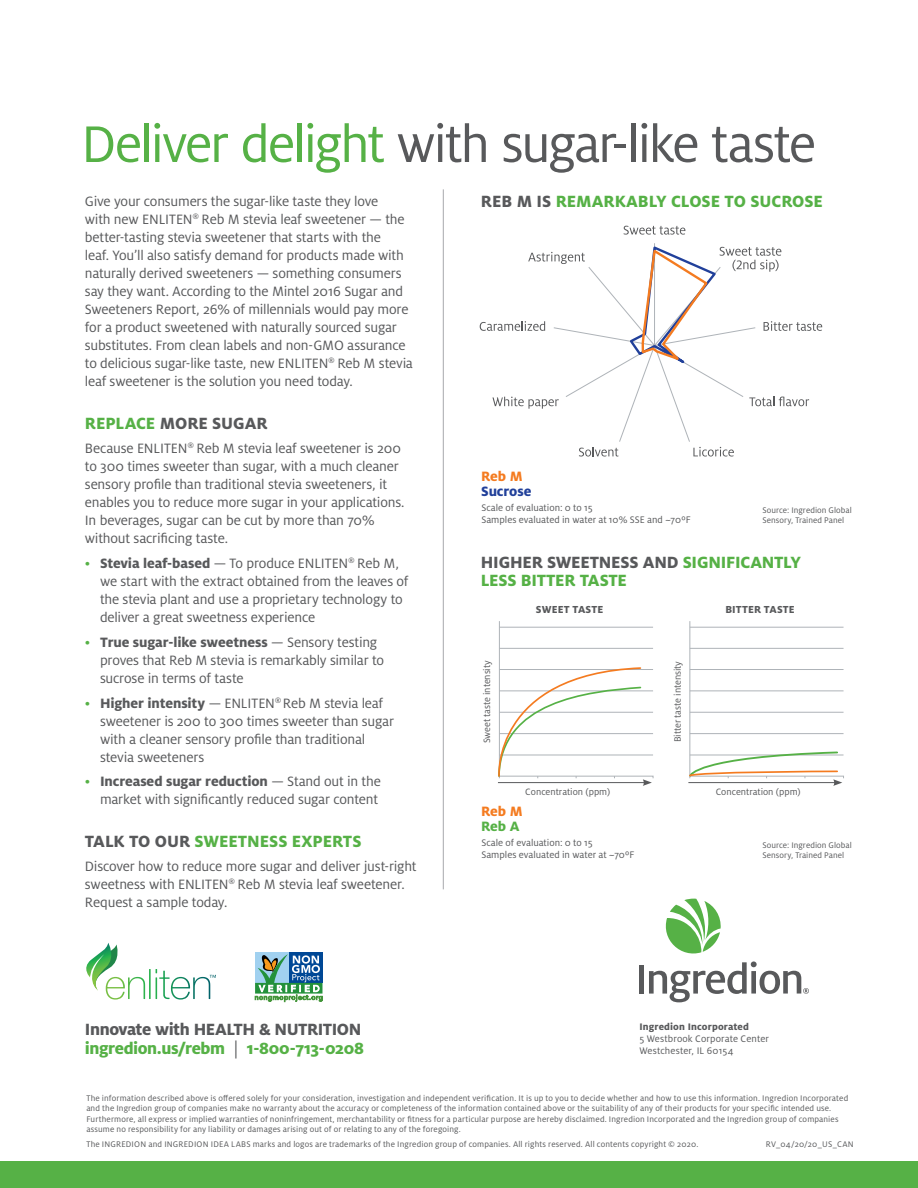
<style>
.page{position:relative;width:918px;height:1188px;background:#fff}
.page>*{position:absolute;margin:0;border:0;box-sizing:border-box;transform-origin:0 0}
.FS_SmallSub{font:57px "Milo Pro";letter-spacing:-.04em;color:#58595b}
.t1{font:800 18px/18px "Milo Pro";letter-spacing:-.015em;color:#56b146}
.t2{font:800 18px "Milo Pro";color:#58595b}
.t3{font:15px/18px "Milo Pro";letter-spacing:-.015em;color:#58595b}
.t4{font:800 15px "Milo Pro";letter-spacing:-.005em;color:#f47b20}
.t5{font:800 15px "Milo Pro";letter-spacing:-.005em;color:#21409a}
.t6{font:800 15px "Milo Pro";color:#56b146}
.FS_SideBar_Head{font:800 11.25px "Milo Pro";letter-spacing:.01em;color:#58595b}
.FS_BackAddress{font:10.5px "Milo Pro";color:#58595b}
.FS_BackAddress-2{font:800 10.5px "Milo Pro";letter-spacing:.01em;color:#58595b}
.FS_SideBar_Head-2{font:10.2px "Milo Pro";letter-spacing:-.005em;color:#58595b}
.Frnt_Body{font:9px/10.5px "Milo Pro";letter-spacing:.01em;color:#58595b}
.s1{color:#56b146}
.s2{color:#58595b}
.s3{font-weight:800}
.s4{font-weight:400;color:#58595b}
</style>
<div class="page">
<div style="left:0;top:1161px;width:918px;height:27px;background:#56b146"></div>
<svg style="left:498px;top:621px;width:156px;height:165px"></svg>
<svg style="left:688px;top:621px;width:156px;height:165px"></svg>
<hr style="left:443px;top:189px;width:1px;height:700px;background:#a7a9ac">
<div style="left:639px;top:965px;width:5px;height:29px;background:#58595b"></div>
<svg style="left:649px;top:898px;width:160px;height:104px"></svg>
<svg style="left:254px;top:952px;width:69px;height:51px"></svg>
<div style="left:255px;top:953px;width:34px;height:30px;background:#a1d1f0"></div>
<div style="left:289px;top:953px;width:33px;height:30px;background:#004896"></div>
<svg style="left:255px;top:954px;width:68px;height:48px"></svg>
<svg style="left:86px;top:943px;width:35px;height:48px"></svg>
<svg style="left:128px;top:969px;width:88px;height:31px"></svg>
<svg style="left:624px;top:226px;width:61px;height:9px"></svg>
<svg style="left:480px;top:243px;width:342px;height:214px"></svg>
<p class="FS_SmallSub" style="left:81px;top:113px;width:736px"><span class="s1">Deliver delight</span> with sugar-like taste</p>
<p class="t1" style="left:481px;top:193px;width:343px"><span class="s2">REB M IS</span> REMARKABLY CLOSE TO SUCROSE</p>
<p class="t3" style="left:85px;top:193px;width:330px">Give your consumers the sugar-like taste they love<br>with new ENLITEN<sup>®</sup> Reb M stevia leaf sweetener — the better-tasting stevia sweetener that starts with the<br>leaf. You’ll also satisfy demand for products made with naturally derived sweeteners — something consumers say they want. According to the Mintel 2016 Sugar and Sweeteners Report, 26% of millennials would pay more for a product sweetened with naturally sourced sugar substitutes. From clean labels and non-GMO assurance to delicious sugar-like taste, new ENLITEN<sup>®</sup> Reb M stevia leaf sweetener is the solution you need today.</p>
<p class="t2" style="left:85px;top:413px;width:184px"><span class="s1">REPLACE</span> MORE SUGAR</p>
<p class="t3" style="left:85px;top:440px;width:321px">Because ENLITEN<sup>®</sup> Reb M stevia leaf sweetener is 200 to 300 times sweeter than sugar, with a much cleaner sensory profile than traditional stevia sweeteners, it enables you to reduce more sugar in your applications.<br>In beverages, sugar can be cut by more than 70% without sacrificing taste.</p>
<p class="t3" style="left:100px;top:555px;width:310px;text-indent:-15px"><span class="s1">•</span> <span class="s3">Stevia leaf-based</span> — To produce ENLITEN<sup>®</sup> Reb M, we start with the extract obtained from the leaves of the stevia plant and use a proprietary technology to deliver a great sweetness experience</p>
<p class="t3" style="left:100px;top:633px;width:286px;text-indent:-15px"><span class="s1">•</span> <span class="s3">True sugar-like sweetness</span> — Sensory testing proves that Reb M stevia is remarkably similar to sucrose in terms of taste</p>
<p class="t3" style="left:100px;top:694px;width:296px;text-indent:-15px"><span class="s1">•</span> <span class="s3">Higher intensity</span> — ENLITEN<sup>®</sup> Reb M stevia leaf sweetener is 200 to 300 times sweeter than sugar with a cleaner sensory profile than traditional stevia sweeteners</p>
<p class="t3" style="left:85px;top:773px;width:298px;text-align:right"><span class="s1">•</span> <span class="s3">Increased sugar reduction</span> — Stand out in the market with significantly reduced sugar content</p>
<p class="t1" style="left:85px;top:832px;width:278px"><span class="s2">TALK TO OUR</span> SWEETNESS EXPERTS</p>
<p class="t3" style="left:85px;top:858px;width:333px">Discover how to reduce more sugar and deliver just-right sweetness with ENLITEN<sup>®</sup> Reb M stevia leaf sweetener.<br>Request a sample today.</p>
<p class="t4" style="left:481px;top:468px;width:43px">Reb M</p>
<p class="t5" style="left:481px;top:483px;width:52px">Sucrose</p>
<p class="FS_BackAddress" style="left:481px;top:502px;width:113px">Scale of evaluation: 0 to 15</p>
<p class="FS_BackAddress" style="left:481px;top:514px;width:211px">Samples evaluated in water at 10% SSE and ~70ºF</p>
<p class="Frnt_Body" style="left:762px;top:505px;width:91px">Source: Ingredion Global<br>Sensory, Trained Panel</p>
<p class="t1" style="left:481px;top:554px;width:322px"><span class="s2">HIGHER SWEETNESS AND</span> SIGNIFICANTLY<br>LESS BITTER TASTE</p>
<p class="FS_SideBar_Head" style="left:536px;top:603px;width:69px">SWEET TASTE</p>
<p class="FS_SideBar_Head" style="left:725px;top:603px;width:71px">BITTER TASTE</p>
<p class="FS_SideBar_Head-2" style="left:482px;top:743px;width:84px;rotate:-90deg">Sweet taste intensity</p>
<p class="FS_SideBar_Head-2" style="left:672px;top:742px;width:83px;rotate:-90deg">Bitter taste intensity</p>
<p class="FS_SideBar_Head-2" style="left:525px;top:786px;width:86px">Concentration (ppm)</p>
<p class="FS_SideBar_Head-2" style="left:716px;top:786px;width:86px">Concentration (ppm)</p>
<p class="t4" style="left:481px;top:803px;width:43px">Reb M</p>
<p class="t6" style="left:481px;top:818px;width:40px">Reb A</p>
<p class="FS_BackAddress" style="left:481px;top:837px;width:113px">Scale of evaluation: 0 to 15</p>
<p class="FS_BackAddress" style="left:481px;top:849px;width:155px">Samples evaluated in water at ~70ºF</p>
<p class="Frnt_Body" style="left:762px;top:840px;width:91px">Source: Ingredion Global<br>Sensory, Trained Panel</p>
<p class="t1" style="left:85px;top:1019px;width:280px;line-height:19.5px"><span class="s2">Innovate with HEALTH &amp; NUTRITION </span>ingredion.us/rebm <span class="s4">|</span> 1-800-713-0208</p>
<p class="FS_BackAddress-2" style="left:639px;top:1021px;width:111px">Ingredion Incorporated</p>
<p class="FS_BackAddress" style="left:639px;top:1033px;width:131px">5 Westbrook Corporate Center</p>
<p class="FS_BackAddress" style="left:639px;top:1045px;width:96px">Westchester, IL 60154</p>
<p class="Frnt_Body" style="left:86px;top:1093px;width:763px">The information described above is offered solely for your consideration, investigation and independent verification. It is up to you to decide whether and how to use this information. Ingredion Incorporated and the Ingredion group of companies make no warranty about the accuracy or completeness of the information contained above or the suitability of any of their products for your specific intended use.<br>Furthermore, all express or implied warranties of noninfringement, merchantability or fitness for a particular purpose are hereby disclaimed. Ingredion Incorporated and the Ingredion group of companies assume no responsibility for any liability or damages arising out of or relating to any of the foregoing.</p>
<p class="Frnt_Body" style="left:86px;top:1139px;width:614px">The INGREDION and INGREDION IDEA LABS marks and logos are trademarks of the Ingredion group of companies. All rights reserved. All contents copyright © 2020.</p>
<p class="Frnt_Body" style="left:766px;top:1139px;width:89px">RV_04/20/20_US_CAN</p>
</div>
